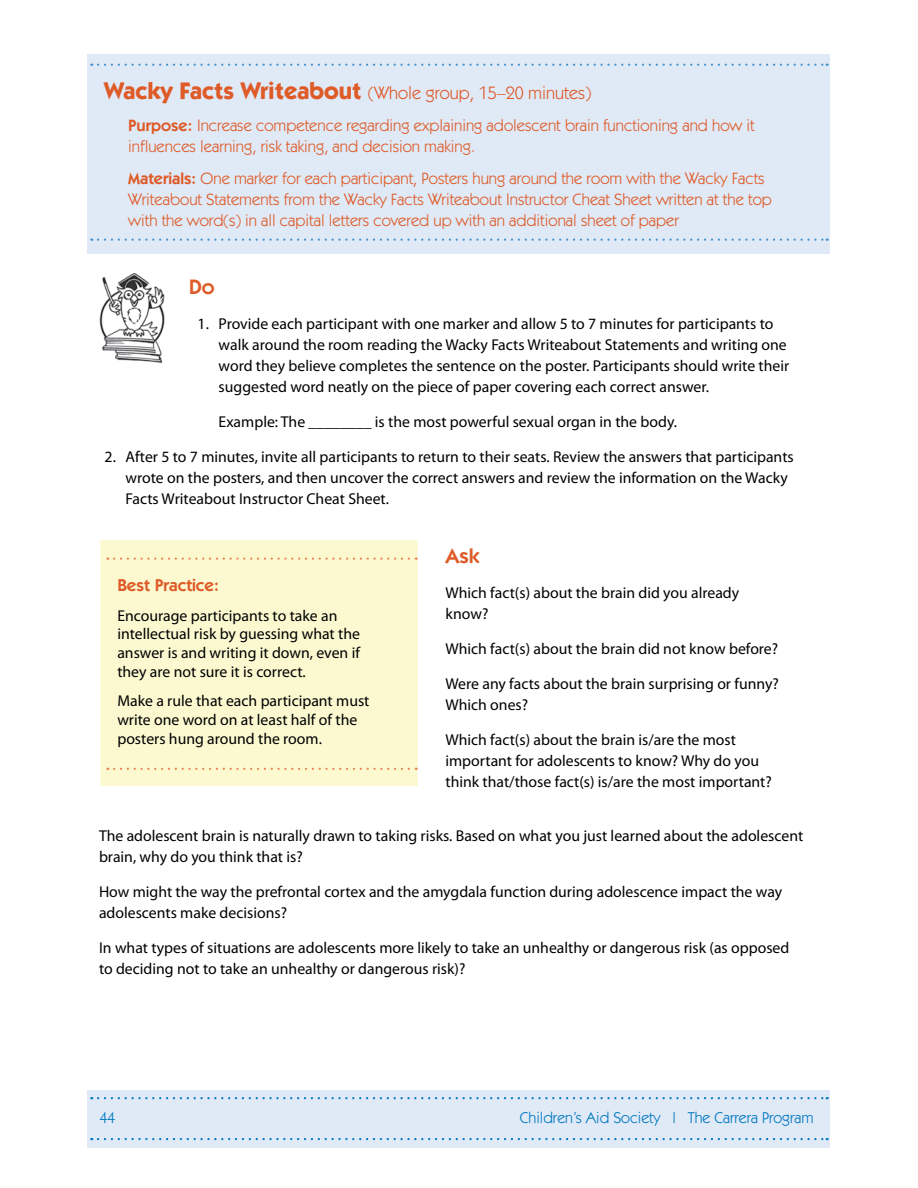
<style>
.page{position:relative;width:918px;height:1188px;background:#fff}
.page>*{position:absolute;margin:0;border:0;box-sizing:border-box;transform-origin:0 0}
.t1{font:600 21px "Itc Kabel";color:#de5a27}
.t2{font:18px "Itc Kabel";color:#de5a27}
.t3{font:600 17.25px "Itc Kabel";color:#de5a27}
.t4{font:16.5px/21px "Itc Kabel";color:#de5a27}
.t5{font:15.75px/21px "Myriad Pro";color:#000}
.t6{font:15.75px "Itc Kabel";color:#0079c1}
.s1{font-weight:700;font-size:24px}
.s2{font-weight:600}
</style>
<div class="page">
<div style="left:88px;top:1090px;width:742px;height:57px;background:#e0e9f6"></div>
<svg style="left:98px;top:1097px;width:730px;height:2px"></svg>
<svg style="left:98px;top:1138px;width:730px;height:2px"></svg>
<div style="left:99px;top:539px;width:320px;height:249px;background:#fcf9d1;border:2px solid #fff"></div>
<svg style="left:114px;top:558px;width:303px;height:2px"></svg>
<svg style="left:114px;top:768px;width:303px;height:2px"></svg>
<div style="left:88px;top:54px;width:742px;height:200px;background:#e0e9f6"></div>
<svg style="left:98px;top:64px;width:730px;height:2px"></svg>
<svg style="left:98px;top:238px;width:730px;height:3px"></svg>
<img style="left:99px;top:272px;width:66px;height:91px">
<p class="t2" style="left:104px;top:82px;width:489px"><span class="s1">Wacky Facts Writeabout</span> (Whole group, 15–20 minutes)</p>
<p class="t4" style="left:128px;top:114px;width:628px"><span class="s2">Purpose:</span> I ncrease competence regarding explaining adolescent brain functioning and how it influences learning, risk taking, and decision making.</p>
<p class="t4" style="left:128px;top:167px;width:645px"><span class="s2">Materials:</span> One marker for each participant, Posters hung around the room with the Wacky Facts<br>Writeabout Statements from the Wacky Facts Writeabout I nstructor Cheat Sheet written at the top with the word(s) in all capital letters covered up with an additional sheet of paper</p>
<h1 class="t1" style="left:189px;top:274px;width:27px">Do</h1>
<p class="t5" style="left:219px;top:313px;width:572px;text-indent:-21px">1. Provide each participant with one marker and allow 5 to 7 minutes for participants to walk around the room reading the Wacky Facts Writeabout Statements and writing one word they believe completes the sentence on the poster. Participants should write their suggested word neatly on the piece of paper covering each correct answer.</p>
<p class="t5" style="left:219px;top:411px;width:460px">Example: The ________ is the most powerful sexual organ in the body.</p>
<p class="t5" style="left:126px;top:446px;width:670px;text-indent:-21px">2. After 5 to 7 minutes, invite all participants to return to their seats. Review the answers that participants wrote on the posters, and then uncover the correct answers and review the information on the Wacky<br>Facts Writeabout Instructor Cheat Sheet.</p>
<h1 class="t1" style="left:446px;top:543px;width:35px">Ask</h1>
<p class="t5" style="left:446px;top:582px;width:295px">Which fact(s) about the brain did you already know?</p>
<p class="t5" style="left:446px;top:638px;width:334px">Which fact(s) about the brain did not know before?</p>
<p class="t5" style="left:446px;top:673px;width:335px">Were any facts about the brain surprising or funny?<br>Which ones?</p>
<p class="t5" style="left:446px;top:729px;width:328px">Which fact(s) about the brain is/are the most important for adolescents to know? Why do you think that/those fact(s) is/are the most important?</p>
<p class="t5" style="left:99px;top:825px;width:706px">The adolescent brain is naturally drawn to taking risks. Based on what you just learned about the adolescent brain, why do you think that is?</p>
<p class="t5" style="left:99px;top:881px;width:685px">How might the way the prefrontal cortex and the amygdala function during adolescence impact the way adolescents make decisions?</p>
<p class="t5" style="left:99px;top:937px;width:692px">In what types of situations are adolescents more likely to take an unhealthy or dangerous risk (as opposed to deciding not to take an unhealthy or dangerous risk)?</p>
<p class="t3" style="left:117px;top:575px;width:103px">Best Practice:</p>
<p class="t5" style="left:117px;top:606px;width:244px;line-height:18.8px">Encourage participants to take an intellectual risk by guessing what the answer is and writing it down, even if they are not sure it is correct.</p>
<p class="t5" style="left:117px;top:692px;width:254px;line-height:18.8px">Make a rule that each participant must write one word on at least half of the posters hung around the room.</p>
<p class="t6" style="left:100px;top:1109px;width:17px">44</p>
<p class="t6" style="left:520px;top:1109px;width:296px">Children’s Aid Society | The Carrera Program</p>
</div>
